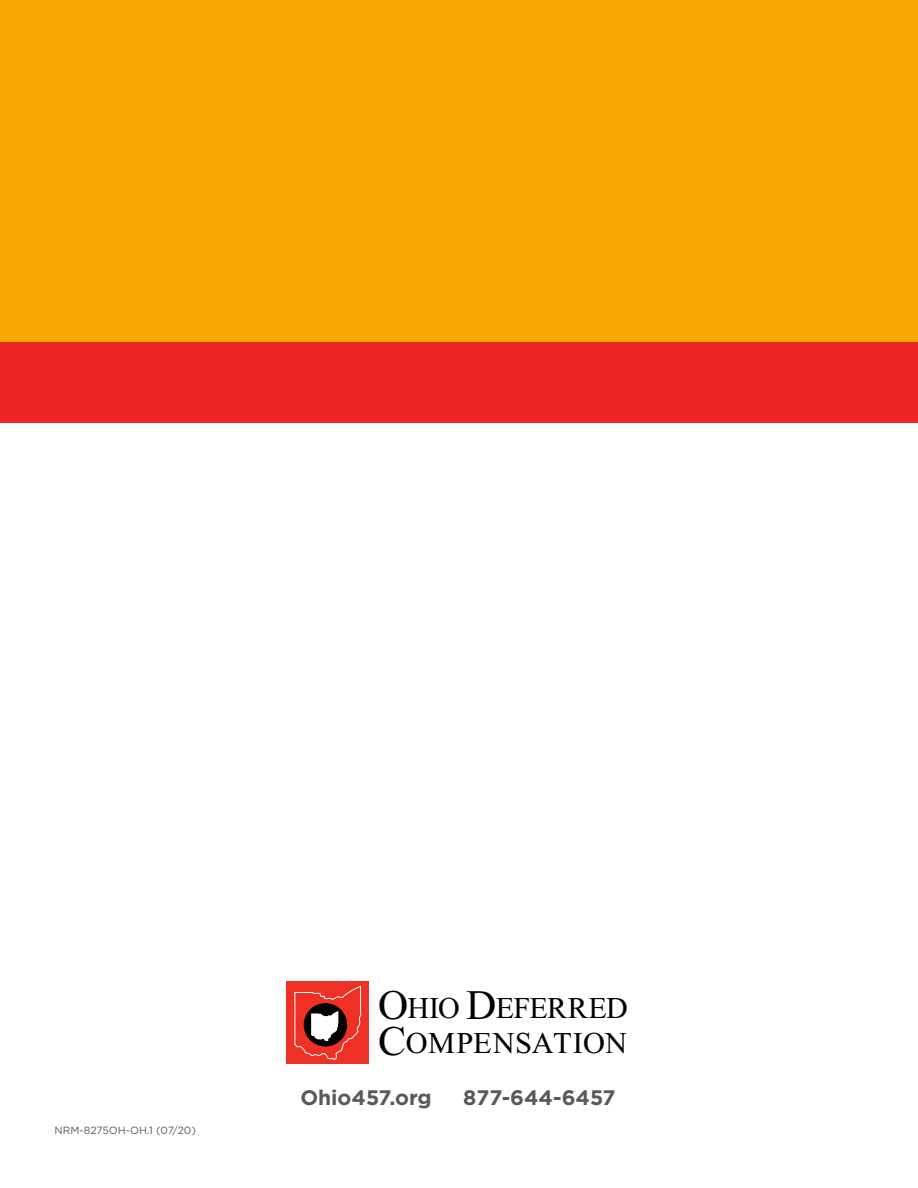
<style>
.page{position:relative;width:918px;height:1188px;background:#fff}
.page>*{position:absolute;margin:0;border:0;box-sizing:border-box;transform-origin:0 0}
.t1{font:30.15px/35.1px "Times New Roman";color:#000}
.t2{font:700 21px "Gotham";color:#58595b}
.t3{font:10.5px "Gotham";color:#58595b}
.s1{font-size:41.85px}
</style>
<div class="page">
<div style="left:0;top:0;width:918px;height:343px;background:#f6a800"></div>
<div style="left:0;top:343px;width:918px;height:80px;background:#ee2524"></div>
<div style="left:286px;top:982px;width:82px;height:82px;background:#ee3124"></div>
<svg style="left:294px;top:986px;width:67px;height:74px"></svg>
<p class="t3" style="left:54px;top:1124px;width:143px">NRM-8275OH-OH.1 (07/20)</p>
<p class="t1" style="left:378px;top:990px;width:251px"><span class="s1">O</span>HIO <span class="s1">D</span>EFERRED<br><span class="s1">C</span>OMPENSATION</p>
<p class="t2" style="left:300px;top:1083px;width:133px">Ohio457.org</p>
<p class="t2" style="left:463px;top:1083px;width:154px">877-644-6457</p>
</div>
